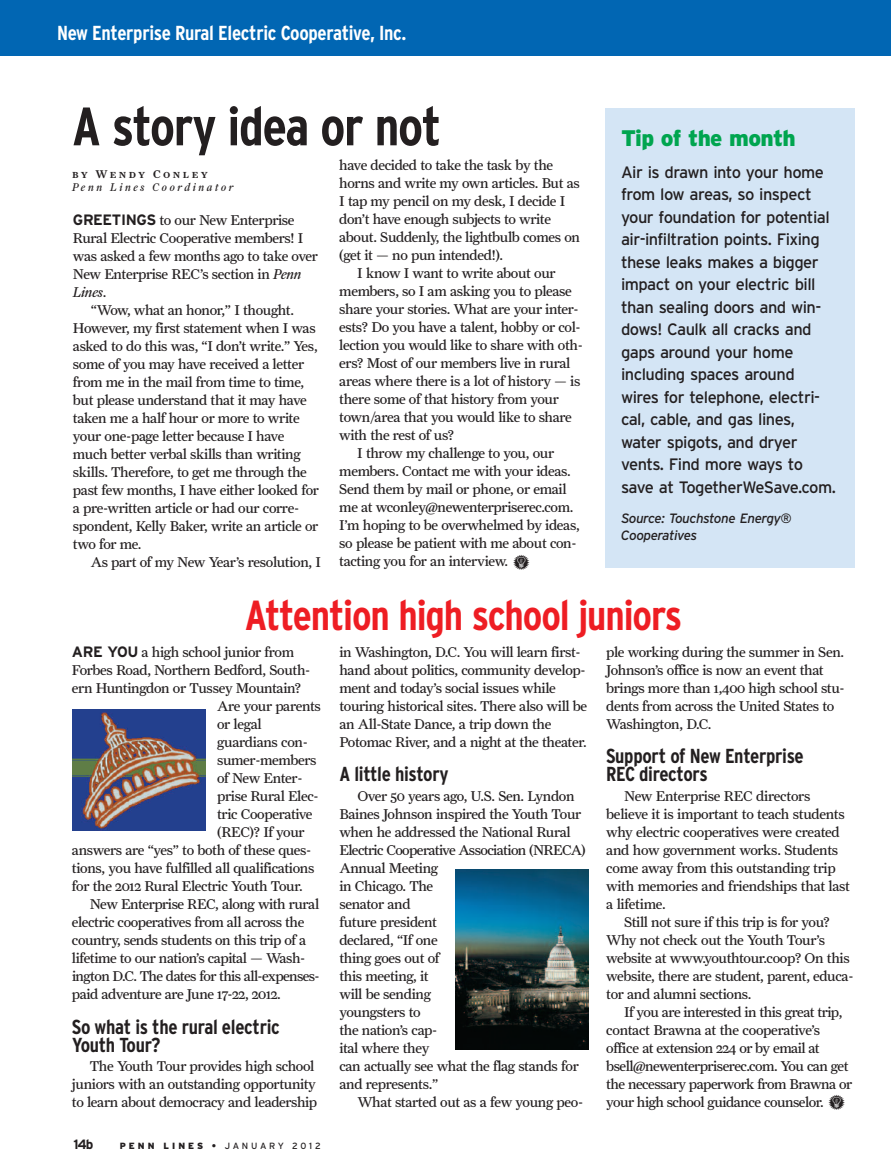
<style>
.page{position:relative;width:891px;height:1175px;background:#fff}
.page>*{position:absolute;margin:0;border:0;box-sizing:border-box;transform-origin:0 0}
.t1{font:700 condensed 54px "Interstate";letter-spacing:-.025em;color:#231f20}
.t2{font:700 condensed 42px "Interstate";letter-spacing:-.025em;color:#ee1d23}
.t3{font:900 22.5px "Interstate";letter-spacing:-.03em;color:#00a54f}
.t4{font:700 condensed 20.25px/18px "Interstate";letter-spacing:-.015em;color:#231f20}
.t5{font:700 condensed 20.25px "Interstate";letter-spacing:-.015em;color:#fff}
.t6{font:16.5px/22.5px "Interstate";letter-spacing:-.035em;color:#231f20}
.t7{font:14.25px/18px "Farnham Text";letter-spacing:-.025em;color:#231f20}
.t8{font:italic 14.25px "Farnham Text";letter-spacing:-.02em;color:#231f20}
.t9{font:italic 13.5px/16.5px "Interstate";letter-spacing:-.035em;color:#231f20}
.t10{font:700 13.5px "Interstate";color:#231f20}
.t11{font:italic 11.25px "Farnham Display";letter-spacing:.23em;color:#231f20}
.t12{font:11.25px "Farnham Display Medium SC";letter-spacing:.22em;color:#231f20}
.t13{font:9px "Interstate";letter-spacing:.31em;color:#231f20}
.s1{font-family:"PF Household Items";font-size:15px}
.s2{font-family:"Interstate";font-weight:700;font-size:15px}
.s3{font-style:italic}
.s4{font-style:normal}
.s5{font-weight:900}
.s6{font-weight:700}
</style>
<div class="page">
<div style="left:0;top:0;width:891px;height:56px;background:#0166b3"></div>
<div style="left:606px;top:108px;width:249px;height:459px;background:#d4e5f5"></div>
<img style="left:72px;top:709px;width:133px;height:122px">
<img style="left:455px;top:869px;width:133px;height:180px">
<h3 class="t5" style="left:57px;top:21px;width:351px">New Enterprise Rural Electric Cooperative, Inc.</h3>
<h1 class="t1" style="left:72px;top:95px;width:371px">A story idea or not</h1>
<h3 class="t3" style="left:621px;top:125px;width:176px">Tip of the month</h3>
<p class="t6" style="left:621px;top:161px;width:216px">Air is drawn into your home from low areas, so inspect your foundation for potential air-infiltration points. Fixing these leaks makes a bigger impact on your electric bill than sealing doors and win&shy;dows! Caulk all cracks and gaps around your home including spaces around wires for telephone, electri&shy;cal, cable, and gas lines, water spigots, and dryer vents. Find more ways to save at TogetherWeSave.com.</p>
<p class="t9" style="left:621px;top:510px;width:172px">Source: Touchstone Energy®<br>Cooperatives</p>
<p class="t7" style="left:339px;top:156px;width:215px">have decided to take the task by the</p>
<p class="t7" style="left:339px;top:174px;width:242px">horns and write my own articles. But as</p>
<p class="t7" style="left:339px;top:192px;width:227px">I tap my pencil on my desk, I decide I</p>
<p class="t7" style="left:339px;top:210px;width:213px">don’t have enough subjects to write</p>
<p class="t7" style="left:339px;top:228px;width:242px">about. Suddenly, the lightbulb comes on</p>
<p class="t7" style="left:339px;top:246px;width:165px">(get it — no pun intended!).</p>
<p class="t7" style="left:357px;top:264px;width:200px">I know I want to write about our</p>
<p class="t7" style="left:339px;top:282px;width:234px">members, so I am asking you to please</p>
<p class="t7" style="left:339px;top:300px;width:241px">share your stories. What are your inter-</p>
<p class="t7" style="left:339px;top:318px;width:243px">ests? Do you have a talent, hobby or col-</p>
<p class="t7" style="left:339px;top:336px;width:245px">lection you would like to share with oth-</p>
<p class="t7" style="left:339px;top:354px;width:233px">ers? Most of our members live in rural</p>
<p class="t7" style="left:339px;top:372px;width:243px">areas where there is a lot of history — is</p>
<p class="t7" style="left:339px;top:390px;width:221px">there some of that history from your</p>
<p class="t7" style="left:339px;top:408px;width:234px">town/area that you would like to share</p>
<p class="t7" style="left:339px;top:426px;width:116px">with the rest of us?</p>
<p class="t7" style="left:357px;top:444px;width:198px">I throw my challenge to you, our</p>
<p class="t7" style="left:339px;top:462px;width:233px">members. Contact me with your ideas.</p>
<p class="t7" style="left:339px;top:480px;width:229px">Send them by mail or phone, or email</p>
<p class="t7" style="left:339px;top:498px;width:236px">me at wconley@newenterpriserec.com.</p>
<p class="t7" style="left:339px;top:516px;width:242px">I’m hoping to be overwhelmed by ideas,</p>
<p class="t7" style="left:339px;top:534px;width:239px">so please be patient with me about con-</p>
<p class="t7" style="left:339px;top:552px;width:193px">tacting you for an interview. <span class="s1">l</span></p>
<h2 class="t2" style="left:245px;top:591px;width:439px">Attention high school juniors</h2>
<p class="t7" style="left:72px;top:643px;width:224px"><span class="s2">ARE YOU</span> a high school junior from</p>
<p class="t7" style="left:72px;top:661px;width:240px">Forbes Road, Northern Bedford, South-</p>
<p class="t7" style="left:72px;top:679px;width:231px">ern Huntingdon or Tussey Mountain?</p>
<p class="t7" style="left:217px;top:697px;width:105px">Are your parents</p>
<p class="t7" style="left:217px;top:715px;width:46px">or legal</p>
<p class="t7" style="left:217px;top:733px;width:92px">guardians con-</p>
<p class="t7" style="left:217px;top:751px;width:101px">sumer-members</p>
<p class="t7" style="left:217px;top:769px;width:87px">of New Enter-</p>
<p class="t7" style="left:217px;top:787px;width:103px">prise Rural Elec-</p>
<p class="t7" style="left:217px;top:805px;width:97px">tric Cooperative</p>
<p class="t7" style="left:217px;top:823px;width:89px">(REC)? If your</p>
<p class="t7" style="left:72px;top:841px;width:241px">answers are “yes” to both of these ques-</p>
<p class="t7" style="left:72px;top:859px;width:244px">tions, you have fulfilled all qualifications</p>
<p class="t7" style="left:72px;top:877px;width:232px">for the 2012 Rural Electric Youth Tour.</p>
<p class="t7" style="left:90px;top:895px;width:231px">New Enterprise REC, along with rural</p>
<p class="t7" style="left:72px;top:913px;width:234px">electric cooperatives from all across the</p>
<p class="t7" style="left:72px;top:931px;width:236px">country, sends students on this trip of a</p>
<p class="t7" style="left:72px;top:949px;width:235px">lifetime to our nation’s capital — Wash-</p>
<p class="t7" style="left:72px;top:967px;width:249px">ington D.C. The dates for this all-expenses-</p>
<p class="t7" style="left:72px;top:985px;width:210px">paid adventure are June 17-22, 2012.</p>
<h3 class="t4" style="left:72px;top:1017px;width:209px">So what is the rural electric<br>Youth Tour?</h3>
<p class="t7" style="left:72px;top:1057px;width:247px;text-indent:18px">The Youth Tour provides high school juniors with an outstanding opportunity to learn about democracy and leadership</p>
<p class="t12" style="left:72px;top:168px;width:137px">by Wendy Conley</p>
<p class="t11" style="left:72px;top:180px;width:163px">Penn Lines Coordinator</p>
<p class="t7" style="left:73px;top:211px;width:223px"><span class="s2">GREETINGS</span> to our New Enterprise</p>
<p class="t7" style="left:73px;top:229px;width:232px">Rural Electric Cooperative members! I</p>
<p class="t7" style="left:73px;top:247px;width:246px">was asked a few months ago to take over</p>
<p class="t7" style="left:73px;top:265px;width:230px">New Enterprise REC’s section in <span class="s3">Penn</span></p>
<p class="t8" style="left:73px;top:284px;width:35px">Lines<span class="s4">.</span></p>
<p class="t7" style="left:91px;top:301px;width:205px">“Wow, what an honor,” I thought.</p>
<p class="t7" style="left:73px;top:319px;width:244px">However, my first statement when I was</p>
<p class="t7" style="left:73px;top:337px;width:246px">asked to do this was, “I don’t write.” Yes,</p>
<p class="t7" style="left:73px;top:355px;width:233px">some of you may have received a letter</p>
<p class="t7" style="left:73px;top:373px;width:233px">from me in the mail from time to time,</p>
<p class="t7" style="left:73px;top:391px;width:235px">but please understand that it may have</p>
<p class="t7" style="left:73px;top:409px;width:228px">taken me a half hour or more to write</p>
<p class="t7" style="left:73px;top:427px;width:213px">your one-page letter because I have</p>
<p class="t7" style="left:73px;top:445px;width:229px">much better verbal skills than writing</p>
<p class="t7" style="left:73px;top:463px;width:235px">skills. Therefore, to get me through the</p>
<p class="t7" style="left:73px;top:481px;width:248px">past few months, I have either looked for</p>
<p class="t7" style="left:73px;top:499px;width:228px">a pre-written article or had our corre-</p>
<p class="t7" style="left:73px;top:517px;width:247px">spondent, Kelly Baker, write an article or</p>
<p class="t7" style="left:73px;top:535px;width:70px">two for me.</p>
<p class="t7" style="left:91px;top:553px;width:232px">As part of my New Year’s resolution, I</p>
<p class="t7" style="left:339px;top:642px;width:249px">in Washington, D.C. You will learn first&shy;hand about politics, community develop&shy;ment and today’s social issues while touring historical sites. There also will be an All-State Dance, a trip down the Potomac River, and a night at the theater.</p>
<h3 class="t4" style="left:339px;top:765px;width:111px">A little history</h3>
<p class="t7" style="left:339px;top:786px;width:248px;text-indent:18px">Over 50 years ago, U.S. Sen. Lyndon<br>Baines Johnson inspired the Youth Tour when he addressed the National Rural<br>Electric Cooperative Association (NRECA)<br>Annual Meeting<br>in Chicago. The<br>senator and<br>future president<br>declared, “If one<br>thing goes out of<br>this meeting, it<br>will be sending<br>youngsters to<br>the nation’s cap-<br>ital where they<br>can actually see what the flag stands for and represents.”</p>
<p class="t7" style="left:357px;top:1092px;width:227px">What started out as a few young peo-</p>
<p class="t7" style="left:606px;top:642px;width:240px">ple working during the summer in Sen.<br>Johnson’s office is now an event that brings more than 1,400 high school stu&shy;dents from across the United States to Washington, D.C.</p>
<h3 class="t4" style="left:606px;top:747px;width:199px">Support of New Enterprise<br>REC directors</h3>
<p class="t7" style="left:606px;top:786px;width:245px;text-indent:18px">New Enterprise REC directors believe it is important to teach students why electric cooperatives were created and how government works. Students come away from this outstanding trip with memories and friendships that last a lifetime.</p>
<p class="t7" style="left:606px;top:912px;width:249px;text-indent:18px">Still not sure if this trip is for you?<br>Why not check out the Youth Tour’s website at www.youthtour.coop? On this website, there are student, parent, educa&shy;tor and alumni sections.</p>
<p class="t7" style="left:606px;top:1002px;width:248px;text-indent:18px">If you are interested in this great trip, contact Brawna at the cooperative’s office at extension 224 or by email at bsell@newenterpriserec.com. You can get the necessary paperwork from Brawna or your high school guidance counselor. <span class="s1">l</span></p>
<p class="t10" style="left:74px;top:1136px;width:21px">14b</p>
<p class="t13" style="left:120px;top:1140px;width:203px"><span class="s5">PENN LINES</span> <span class="s6">•</span> JANUARY 2012</p>
</div>
